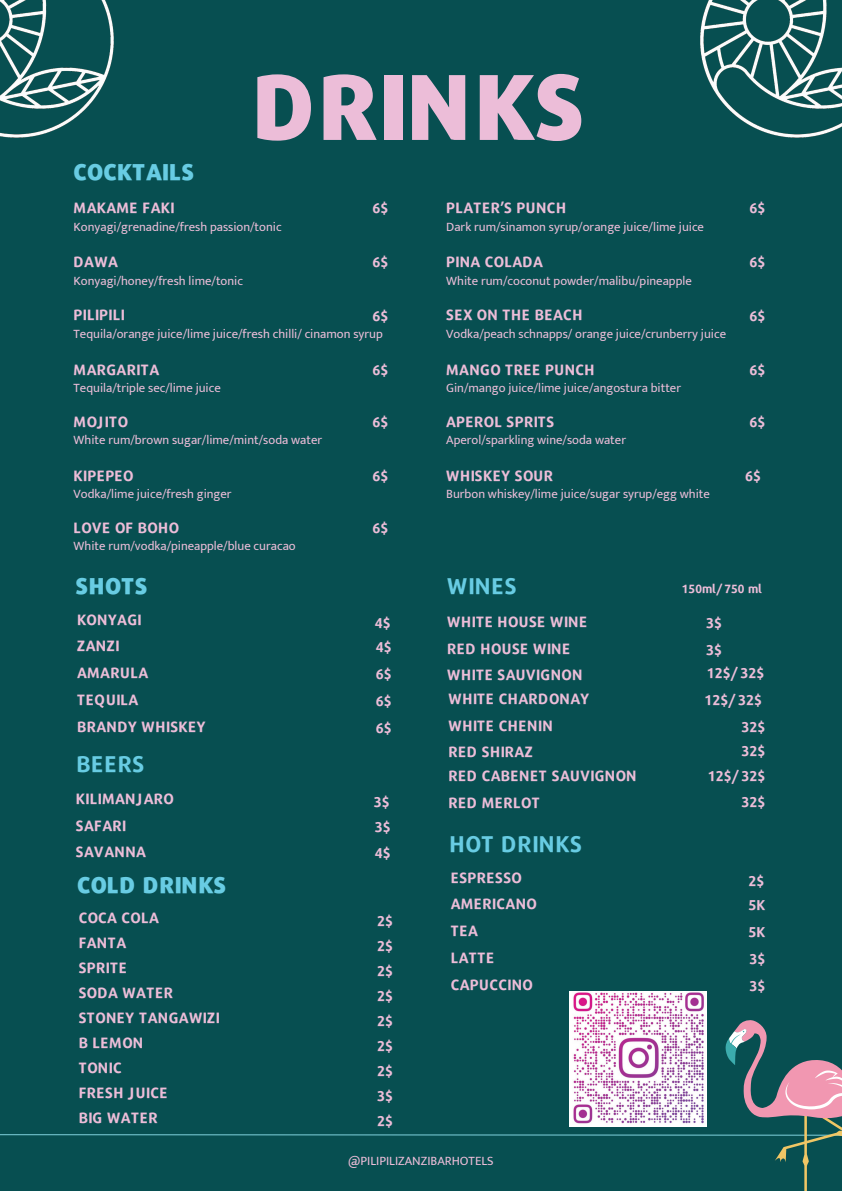
<style>
.page{position:relative;width:842px;height:1191px;background:#fff}
.page>*{position:absolute;margin:0;border:0;box-sizing:border-box;transform-origin:0 0}
.t1{font:900 90.5px "Repo";color:#ecbdd8}
.t2{font:900 22.6px "Repo";color:#68cce3}
.t3{font:700 22.6px "Repo";color:#68cce3}
.t4{font:700 14.8px/26.7px "Repo";color:#ecbdd8}
.t5{font:700 14.1px/25px "Repo";color:#ecbdd8}
.t6{font:12.7px "Mukta Mahee";color:#ecbdd8}
.t7{font:700 11.9px "Repo";color:#ecbdd8}
</style>
<div class="page">
<div style="left:0;top:0;width:842px;height:1190px;background:#074f51"></div>
<img style="left:700px;top:0;width:142px;height:138px">
<img style="left:0;top:0;width:114px;height:138px">
<svg style="left:0;top:1019px;width:842px;height:171px"></svg>
<img style="left:569px;top:991px;width:137px;height:135px">
<h2 class="t2" style="left:74px;top:159px;width:123px">COCKTAILS</h2>
<h1 class="t1" style="left:252px;top:55px;width:336px">DRINKS</h1>
<p class="t4" style="left:74px;top:193px;width:103px">MAKAME FAKI</p>
<p class="t4" style="left:446px;top:193px;width:122px">PLATER’S PUNCH</p>
<p class="t5" style="left:372px;top:194px;width:18px">6$</p>
<p class="t6" style="left:74px;top:219px;width:210px">Konyagi/grenadine/fresh passion/tonic</p>
<p class="t6" style="left:446px;top:219px;width:259px">Dark rum/sinamon syrup/orange juice/lime juice</p>
<p class="t5" style="left:372px;top:248px;width:18px">6$</p>
<p class="t4" style="left:74px;top:247px;width:46px">DAWA</p>
<p class="t4" style="left:446px;top:247px;width:99px">PINA COLADA</p>
<p class="t6" style="left:74px;top:273px;width:171px">Konyagi/honey/fresh lime/tonic</p>
<p class="t6" style="left:446px;top:273px;width:247px">White rum/coconut powder/malibu/pineapple</p>
<p class="t5" style="left:372px;top:301px;width:18px">6$</p>
<p class="t4" style="left:74px;top:300px;width:53px">PILIPILI</p>
<p class="t4" style="left:446px;top:300px;width:138px">SEX ON THE BEACH</p>
<p class="t6" style="left:74px;top:326px;width:311px">Tequila/orange juice/lime juice/fresh chilli/ cinamon syrup</p>
<p class="t6" style="left:446px;top:326px;width:281px">Vodka/peach schnapps/ orange juice/crunberry juice</p>
<p class="t4" style="left:74px;top:354px;width:87px">MARGARITA</p>
<p class="t5" style="left:372px;top:355px;width:18px">6$</p>
<p class="t4" style="left:446px;top:354px;width:151px">MANGO TREE PUNCH</p>
<p class="t6" style="left:74px;top:380px;width:149px">Tequila/triple sec/lime juice</p>
<p class="t6" style="left:446px;top:380px;width:236px">Gin/mango juice/lime juice/angostura bitter</p>
<p class="t4" style="left:74px;top:407px;width:56px">MOJITO</p>
<p class="t5" style="left:372px;top:408px;width:18px">6$</p>
<p class="t4" style="left:446px;top:407px;width:110px">APEROL SPRITS</p>
<p class="t6" style="left:74px;top:432px;width:250px">White rum/brown sugar/lime/mint/soda water</p>
<p class="t6" style="left:446px;top:432px;width:181px">Aperol/sparkling wine/soda water</p>
<p class="t5" style="left:750px;top:194px;width:18px">6$</p>
<p class="t5" style="left:750px;top:248px;width:18px">6$</p>
<p class="t5" style="left:750px;top:301px;width:18px">6$</p>
<p class="t5" style="left:750px;top:355px;width:18px">6$</p>
<p class="t5" style="left:750px;top:408px;width:18px">6$</p>
<p class="t4" style="left:74px;top:460px;width:62px">KIPEPEO</p>
<p class="t6" style="left:74px;top:486px;width:160px">Vodka/lime juice/fresh ginger</p>
<p class="t4" style="left:74px;top:513px;width:107px">LOVE OF BOHO</p>
<p class="t6" style="left:74px;top:538px;width:224px">White rum/vodka/pineapple/blue curacao</p>
<h2 class="t2" style="left:76px;top:573px;width:74px">SHOTS</h2>
<p class="t4" style="left:77px;top:604px;width:66px">KONYAGI</p>
<p class="t4" style="left:77px;top:631px;width:44px">ZANZI</p>
<p class="t4" style="left:77px;top:658px;width:73px">AMARULA</p>
<p class="t4" style="left:77px;top:684px;width:63px">TEQUILA</p>
<p class="t4" style="left:77px;top:711px;width:131px">BRANDY WHISKEY</p>
<p class="t5" style="left:372px;top:461px;width:18px">6$</p>
<p class="t5" style="left:372px;top:514px;width:18px">6$</p>
<p class="t5" style="left:375px;top:608px;width:18px">4$</p>
<p class="t5" style="left:376px;top:633px;width:18px">4$</p>
<p class="t5" style="left:376px;top:659px;width:18px;line-height:26.9px">6$<br>6$</p>
<p class="t5" style="left:376px;top:713px;width:18px">6$</p>
<h2 class="t3" style="left:76px;top:743px;width:70px">BEERS</h2>
<p class="t4" style="left:76px;top:783px;width:100px">KILIMANJARO<br>SAFARI<br>SAVANNA</p>
<p class="t5" style="left:374px;top:788px;width:19px;line-height:24.5px">3$<br>3$</p>
<p class="t5" style="left:375px;top:839px;width:18px">4$</p>
<h2 class="t2" style="left:77px;top:871px;width:151px">COLD DRINKS</h2>
<p class="t4" style="left:79px;top:903px;width:82px;line-height:25px">COCA COLA<br>FANTA<br>SPRITE</p>
<p class="t5" style="left:377px;top:906px;width:18px;text-align:justify">2$ 2$ 2$</p>
<p class="t4" style="left:79px;top:978px;width:143px;line-height:25px">SODA WATER<br>STONEY TANGAWIZI<br>B LEMON</p>
<p class="t5" style="left:377px;top:981px;width:18px;text-align:justify">2$ 2$ 2$</p>
<p class="t4" style="left:79px;top:1052px;width:45px">TONIC</p>
<p class="t5" style="left:377px;top:1056px;width:18px">2$</p>
<p class="t4" style="left:79px;top:1077px;width:91px">FRESH JUICE</p>
<p class="t5" style="left:377px;top:1081px;width:18px">3$</p>
<p class="t4" style="left:79px;top:1102px;width:81px">BIG WATER</p>
<p class="t5" style="left:377px;top:1106px;width:18px">2$</p>
<p class="t4" style="left:446px;top:460px;width:109px">WHISKEY SOUR</p>
<p class="t5" style="left:745px;top:461px;width:18px">6$</p>
<p class="t6" style="left:446px;top:486px;width:265px">Burbon whiskey/lime juice/sugar syrup/egg white</p>
<h2 class="t3" style="left:447px;top:565px;width:71px">WINES</h2>
<p class="t7" style="left:682px;top:578px;width:82px">150ml/ 750 ml</p>
<p class="t4" style="left:447px;top:606px;width:142px">WHITE HOUSE WINE<br>RED HOUSE WINE<br>WHITE SAUVIGNON</p>
<p class="t5" style="left:706px;top:608px;width:18px;line-height:26.7px">3$<br>3$</p>
<p class="t5" style="left:707px;top:659px;width:59px">12$/ 32$</p>
<p class="t4" style="left:448px;top:683px;width:143px">WHITE CHARDONAY<br>WHITE CHENIN<br>RED SHIRAZ</p>
<p class="t5" style="left:705px;top:685px;width:59px">12$/ 32$</p>
<p class="t5" style="left:742px;top:713px;width:26px;line-height:23.8px">32$<br>32$</p>
<p class="t4" style="left:448px;top:760px;width:190px">RED CABENET SAUVIGNON<br>RED MERLOT</p>
<p class="t5" style="left:708px;top:761px;width:59px;line-height:25.8px;text-align:right">12$/ 32$<br>32$</p>
<h2 class="t3" style="left:449px;top:823px;width:135px">HOT DRINKS</h2>
<p class="t4" style="left:451px;top:862px;width:73px">ESPRESSO</p>
<p class="t4" style="left:451px;top:888px;width:88px">AMERICANO</p>
<p class="t4" style="left:451px;top:915px;width:29px">TEA</p>
<p class="t4" style="left:451px;top:942px;width:46px">LATTE</p>
<p class="t4" style="left:451px;top:969px;width:84px">CAPUCCINO</p>
<p class="t5" style="left:748px;top:866px;width:19px;line-height:24.5px">2$<br>5K</p>
<p class="t5" style="left:748px;top:916px;width:19px;line-height:26.9px;text-align:justify">5K 3$ 3$</p>
<p class="t6" style="left:348px;top:1153px;width:147px">@PILIPILIZANZIBARHOTELS</p>
</div>
